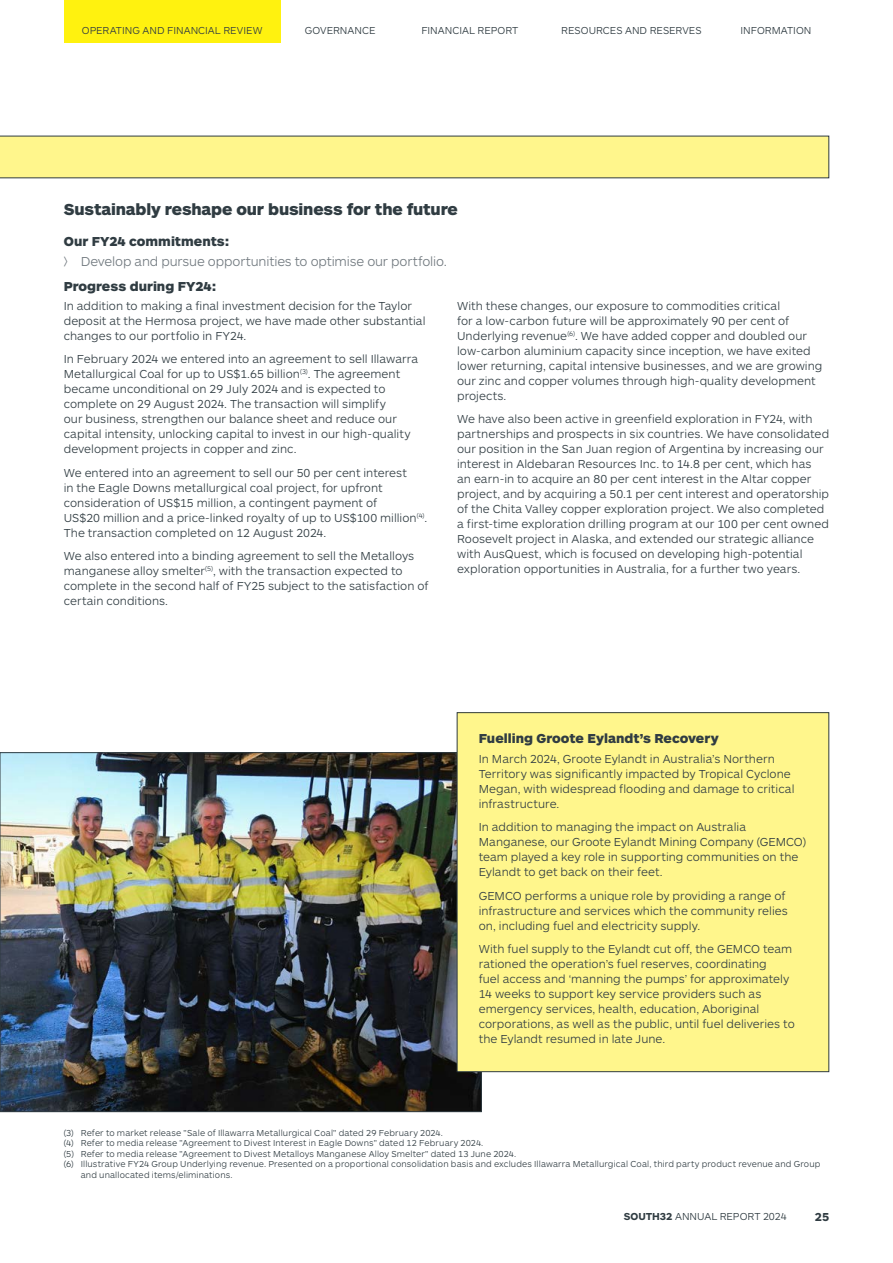
<style>
.page{position:relative;width:893px;height:1263px;background:#fff}
.page>*{position:absolute;margin:0;border:0;box-sizing:border-box;transform-origin:0 0}
.t1{font:900 16.5px "ARS Maquette Pro";letter-spacing:-.01em;color:#303c42}
.t2{font:900 13.5px "ARS Maquette Pro";color:#303c42}
.t3{font:300 13.5px "ARS Maquette Pro";letter-spacing:-.01em;color:#71797f}
.t4{font:300 12px/15px "ARS Maquette Pro";letter-spacing:.005em;color:#303c42}
.t5{font:700 12px "ARS Maquette Pro";color:#303c42}
.t6{font:300 10.5px "ARS Maquette Pro";color:#303c42}
.t7{font:300 9px "ARS Maquette Pro";letter-spacing:.015em;color:#303c42}
.s1{font-weight:700}
</style>
<div class="page">
<img style="left:2px;top:754px;width:478px;height:356px">
<div style="left:457px;top:713px;width:372px;height:359px;background:#fff68c"></div>
<div style="left:457px;top:712px;width:372px;height:360px;border:1px solid #303c42"></div>
<div style="left:0;top:136px;width:829px;height:42px;background:#fff68c"></div>
<div style="left:64px;top:0;width:217px;height:43px;background:#fff20f"></div>
<p class="t6" style="left:82px;top:24px;width:182px">OPERATING AND FINANCIAL REVIEW</p>
<p class="t6" style="left:305px;top:24px;width:72px">GOVERNANCE</p>
<p class="t6" style="left:421px;top:24px;width:99px">FINANCIAL REPORT</p>
<p class="t6" style="left:561px;top:24px;width:142px">RESOURCES AND RESERVES</p>
<p class="t6" style="left:741px;top:24px;width:72px">INFORMATION</p>
<h1 class="t1" style="left:64px;top:199px;width:396px">Sustainably reshape our business for the future</h1>
<p class="t2" style="left:64px;top:232px;width:167px">Our FY24 commitments:</p>
<p class="t3" style="left:64px;top:253px;width:385px">〉 Develop and pursue opportunities to optimise our portfolio.</p>
<p class="t2" style="left:64px;top:277px;width:154px">Progress during FY24:</p>
<p class="t4" style="left:64px;top:298px;width:363px">In addition to making a final investment decision for the Taylor deposit at the Hermosa project, we have made other substantial changes to our portfolio in FY24.</p>
<p class="t4" style="left:64px;top:351px;width:356px">In February 2024 we entered into an agreement to sell Illawarra Metallurgical Coal for up to US$1.65 billion<sup>(3)</sup>. The agreement became unconditional on 29 July 2024 and is expected to complete on 29 August 2024. The transaction will simplify<br>our business, strengthen our balance sheet and reduce our capital intensity, unlocking capital to invest in our high-quality development projects in copper and zinc.</p>
<p class="t4" style="left:64px;top:465px;width:365px">We entered into an agreement to sell our 50 per cent interest<br>in the Eagle Downs metallurgical coal project, for upfront consideration of US$15 million, a contingent payment of<br>US$20 million and a price-linked royalty of up to US$100 million<sup>(4)</sup>.<br>The transaction completed on 12 August 2024.</p>
<p class="t4" style="left:64px;top:548px;width:366px">We also entered into a binding agreement to sell the Metalloys manganese alloy smelter<sup>(5)</sup>, with the transaction expected to complete in the second half of FY25 subject to the satisfaction of certain conditions.</p>
<p class="t4" style="left:457px;top:298px;width:367px">With these changes, our exposure to commodities critical<br>for a low-carbon future will be approximately 90 per cent of Underlying revenue<sup>(6)</sup>. We have added copper and doubled our low-carbon aluminium capacity since inception, we have exited lower returning, capital intensive businesses, and we are growing our zinc and copper volumes through high-quality development projects.</p>
<p class="t4" style="left:457px;top:411px;width:374px">We have also been active in greenfield exploration in FY24, with partnerships and prospects in six countries. We have consolidated our position in the San Juan region of Argentina by increasing our interest in Aldebaran Resources Inc. to 14.8 per cent, which has<br>an earn-in to acquire an 80 per cent interest in the Altar copper project, and by acquiring a 50.1 per cent interest and operatorship of the Chita Valley copper exploration project. We also completed a first-time exploration drilling program at our 100 per cent owned Roosevelt project in Alaska, and extended our strategic alliance with AusQuest, which is focused on developing high-potential exploration opportunities in Australia, for a further two years.</p>
<p class="t2" style="left:479px;top:730px;width:241px">Fuelling Groote Eylandt’s Recovery</p>
<p class="t4" style="left:479px;top:750px;width:317px">In March 2024, Groote Eylandt in Australia’s Northern Territory was significantly impacted by Tropical Cyclone Megan, with widespread flooding and damage to critical infrastructure.</p>
<p class="t4" style="left:479px;top:819px;width:329px">In addition to managing the impact on Australia Manganese, our Groote Eylandt Mining Company (GEMCO) team played a key role in supporting communities on the Eylandt to get back on their feet.</p>
<p class="t4" style="left:479px;top:887px;width:311px">GEMCO performs a unique role by providing a range of infrastructure and services which the community relies on, including fuel and electricity supply.</p>
<p class="t4" style="left:479px;top:941px;width:318px">With fuel supply to the Eylandt cut off, the GEMCO team rationed the operation’s fuel reserves, coordinating<br>fuel access and ‘manning the pumps’ for approximately 14 weeks to support key service providers such as emergency services, health, education, Aboriginal corporations, as well as the public, until fuel deliveries to the Eylandt resumed in late June.</p>
<p class="t7" style="left:64px;top:1127px;width:381px">(3) Refer to market release "Sale of Illawarra Metallurgical Coal" dated 29 February 2024.</p>
<p class="t7" style="left:64px;top:1137px;width:421px">(4) Refer to media release "Agreement to Divest Interest in Eagle Downs" dated 12 February 2024.</p>
<p class="t7" style="left:64px;top:1148px;width:454px">(5) Refer to media release "Agreement to Divest Metalloys Manganese Alloy Smelter" dated 13 June 2024.</p>
<p class="t7" style="left:64px;top:1158px;width:758px">(6) Illustrative FY24 Group Underlying revenue. Presented on a proportional consolidation basis and excludes Illawarra Metallurgical Coal, third party product revenue and Group</p>
<p class="t7" style="left:81px;top:1169px;width:153px">and unallocated items/eliminations.</p>
<p class="t6" style="left:624px;top:1210px;width:164px"><span class="s1">SOUTH32</span> ANNUAL REPORT 2024</p>
<p class="t5" style="left:815px;top:1209px;width:16px">25</p>
</div>
